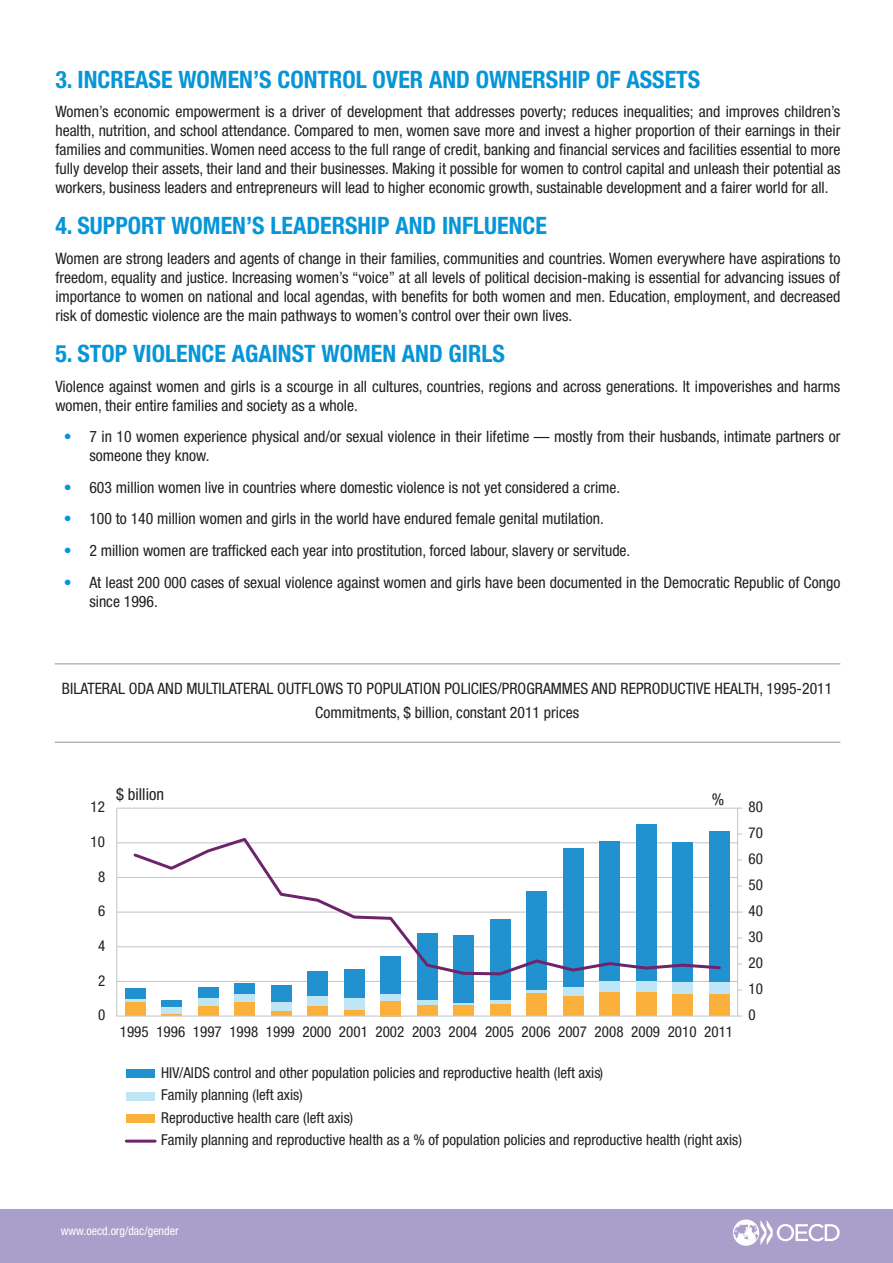
<style>
.page{position:relative;width:893px;height:1263px;background:#fff}
.page>*{position:absolute;margin:0;border:0;box-sizing:border-box;transform-origin:0 0}
.t1{font:700 condensed 24px "Helvetica Neue LT Std";color:#0696d7}
.t2{font:condensed 16.5px "Helvetica Neue LT Std";color:#231f20}
.body_copy{font:condensed 15.75px/18.9px "Helvetica Neue LT Std";color:#231f20}
.t3{font:condensed 15px/22.5px "Helvetica Neue LT Std";color:#231f20}
.t4{font:condensed 12px "Helvetica Neue LT Std";color:#fff}
.s1{color:#0696d7}
</style>
<div class="page">
<div style="left:0;top:1209px;width:893px;height:54px;background:#a99fca"></div>
<hr style="left:117px;top:981px;width:621px;height:1px;background:#c7c8ca">
<hr style="left:117px;top:946px;width:621px;height:1px;background:#c7c8ca">
<hr style="left:117px;top:911px;width:621px;height:2px;background:#c7c8ca">
<hr style="left:117px;top:877px;width:621px;height:1px;background:#c7c8ca">
<hr style="left:117px;top:842px;width:621px;height:1px;background:#c7c8ca">
<hr style="left:117px;top:808px;width:621px;height:1px;background:#c7c8ca">
<div style="left:125px;top:1001px;width:21px;height:15px;background:#fbb03b"></div>
<hr style="left:161px;top:1014px;width:21px;height:2px;background:#fbb03b">
<div style="left:198px;top:1005px;width:20px;height:11px;background:#fbb03b"></div>
<div style="left:234px;top:1002px;width:21px;height:14px;background:#fbb03b"></div>
<div style="left:271px;top:1011px;width:21px;height:5px;background:#fbb03b"></div>
<div style="left:307px;top:1006px;width:21px;height:10px;background:#fbb03b"></div>
<div style="left:344px;top:1010px;width:21px;height:6px;background:#fbb03b"></div>
<div style="left:380px;top:1001px;width:21px;height:15px;background:#fbb03b"></div>
<div style="left:417px;top:1005px;width:21px;height:11px;background:#fbb03b"></div>
<div style="left:453px;top:1005px;width:21px;height:11px;background:#fbb03b"></div>
<div style="left:490px;top:1004px;width:21px;height:12px;background:#fbb03b"></div>
<div style="left:526px;top:993px;width:21px;height:23px;background:#fbb03b"></div>
<div style="left:563px;top:996px;width:21px;height:20px;background:#fbb03b"></div>
<div style="left:599px;top:991px;width:21px;height:25px;background:#fbb03b"></div>
<div style="left:636px;top:991px;width:21px;height:25px;background:#fbb03b"></div>
<div style="left:672px;top:993px;width:21px;height:23px;background:#fbb03b"></div>
<div style="left:709px;top:994px;width:21px;height:22px;background:#fbb03b"></div>
<hr style="left:125px;top:998px;width:21px;height:3px;background:#bfe6f4">
<div style="left:161px;top:1007px;width:21px;height:7px;background:#bfe6f4"></div>
<div style="left:198px;top:998px;width:20px;height:7px;background:#bfe6f4"></div>
<div style="left:234px;top:994px;width:21px;height:8px;background:#bfe6f4"></div>
<div style="left:271px;top:1002px;width:21px;height:9px;background:#bfe6f4"></div>
<div style="left:307px;top:996px;width:21px;height:10px;background:#bfe6f4"></div>
<div style="left:344px;top:998px;width:21px;height:12px;background:#bfe6f4"></div>
<div style="left:380px;top:994px;width:21px;height:7px;background:#bfe6f4"></div>
<div style="left:417px;top:1000px;width:21px;height:5px;background:#bfe6f4"></div>
<hr style="left:453px;top:1003px;width:21px;height:2px;background:#bfe6f4">
<hr style="left:490px;top:1000px;width:21px;height:4px;background:#bfe6f4">
<svg style="left:526px;top:989px;width:21px;height:4px"></svg>
<div style="left:563px;top:986px;width:21px;height:10px;background:#bfe6f4"></div>
<div style="left:599px;top:981px;width:21px;height:10px;background:#bfe6f4"></div>
<div style="left:636px;top:980px;width:21px;height:11px;background:#bfe6f4"></div>
<div style="left:672px;top:982px;width:21px;height:11px;background:#bfe6f4"></div>
<div style="left:709px;top:982px;width:21px;height:12px;background:#bfe6f4"></div>
<div style="left:125px;top:988px;width:21px;height:10px;background:#2191d0"></div>
<div style="left:161px;top:1000px;width:21px;height:7px;background:#2191d0"></div>
<div style="left:198px;top:988px;width:20px;height:10px;background:#2191d0"></div>
<div style="left:234px;top:983px;width:21px;height:11px;background:#2191d0"></div>
<div style="left:271px;top:985px;width:21px;height:17px;background:#2191d0"></div>
<div style="left:307px;top:972px;width:21px;height:24px;background:#2191d0"></div>
<div style="left:344px;top:969px;width:21px;height:29px;background:#2191d0"></div>
<div style="left:380px;top:956px;width:21px;height:38px;background:#2191d0"></div>
<div style="left:417px;top:933px;width:21px;height:67px;background:#2191d0"></div>
<div style="left:453px;top:935px;width:21px;height:68px;background:#2191d0"></div>
<div style="left:490px;top:919px;width:21px;height:81px;background:#2191d0"></div>
<div style="left:526px;top:891px;width:21px;height:98px;background:#2191d0"></div>
<div style="left:563px;top:848px;width:21px;height:138px;background:#2191d0"></div>
<div style="left:599px;top:842px;width:21px;height:139px;background:#2191d0"></div>
<div style="left:636px;top:824px;width:21px;height:156px;background:#2191d0"></div>
<div style="left:672px;top:843px;width:21px;height:139px;background:#2191d0"></div>
<div style="left:709px;top:831px;width:21px;height:151px;background:#2191d0"></div>
<hr style="left:737px;top:808px;width:1px;height:208px;background:#c7c8ca">
<hr style="left:116px;top:808px;width:1px;height:208px;background:#c7c8ca">
<hr style="left:117px;top:1015px;width:621px;height:1px;background:#c7c8ca">
<svg style="left:131px;top:837px;width:590px;height:139px"></svg>
<div style="left:126px;top:1069px;width:29px;height:8px;background:#2191d0"></div>
<div style="left:126px;top:1092px;width:29px;height:8px;background:#bfe6f4"></div>
<div style="left:126px;top:1114px;width:29px;height:9px;background:#fbb03b"></div>
<hr style="left:126px;top:1139px;width:29px;height:3px;background:#6d246b">
<hr style="left:55px;top:742px;width:785px;height:1px;background:#939598">
<hr style="left:55px;top:663px;width:785px;height:1px;background:#939598">
<svg style="left:733px;top:1219px;width:107px;height:27px"></svg>
<p class="t1" style="left:55px;top:65px;width:646px">3. INCREASE WOMEN’S CONTROL OVER AND OWNERSHIP OF ASSETS</p>
<p class="body_copy" style="left:55px;top:102px;width:786px;text-align:justify">Women’s economic empowerment is a driver of development that addresses poverty; reduces inequalities; and improves children’s health, nutrition, and school attendance. Compared to men, women save more and invest a higher proportion of their earnings in their families and communities. Women need access to the full range of credit, banking and financial services and facilities essential to more fully develop their assets, their land and their businesses. Making it possible for women to control capital and unleash their potential as workers, business leaders and entrepreneurs will lead to higher economic growth, sustainable development and a fairer world for all.</p>
<p class="t1" style="left:55px;top:211px;width:493px">4. SUPPORT WOMEN’S LEADERSHIP AND INFLUENCE</p>
<p class="body_copy" style="left:55px;top:249px;width:786px;text-align:justify">Women are strong leaders and agents of change in their families, communities and countries. Women everywhere have aspirations to freedom, equality and justice. Increasing women’s “voice” at all levels of political decision-making is essential for advancing issues of importance to women on national and local agendas, with benefits for both women and men. Education, employment, and decreased risk of domestic violence are the main pathways to women’s control over their own lives.</p>
<p class="t1" style="left:55px;top:339px;width:451px">5. STOP VIOLENCE AGAINST WOMEN AND GIRLS</p>
<p class="body_copy" style="left:55px;top:377px;width:786px">Violence against women and girls is a scourge in all cultures, countries, regions and across generations. It impoverishes and harms women, their entire families and society as a whole.</p>
<p class="body_copy" style="left:89px;top:427px;width:752px;text-indent:-26px"><span class="s1">•</span> 7 in 10 women experience physical and/or sexual violence in their lifetime — mostly from their husbands, intimate partners or someone they know.</p>
<p class="body_copy" style="left:64px;top:478px;width:558px"><span class="s1">•</span> 603 million women live in countries where domestic violence is not yet considered a crime.</p>
<p class="body_copy" style="left:64px;top:509px;width:541px"><span class="s1">•</span> 100 to 140 million women and girls in the world have endured female genital mutilation.</p>
<p class="body_copy" style="left:64px;top:541px;width:568px"><span class="s1">•</span> 2 million women are trafficked each year into prostitution, forced labour, slavery or servitude.</p>
<p class="body_copy" style="left:89px;top:573px;width:752px;text-indent:-26px"><span class="s1">•</span> At least 200 000 cases of sexual violence against women and girls have been documented in the Democratic Republic of Congo since 1996.</p>
<p class="body_copy" style="left:62px;top:679px;width:772px">BILATERAL ODA AND MULTILATERAL OUTFLOWS TO POPULATION POLICIES/PROGRAMMES AND REPRODUCTIVE HEALTH, 1995-2011</p>
<p class="body_copy" style="left:315px;top:702px;width:266px">Commitments, $ billion, constant 2011 prices</p>
<p class="t3" style="left:91px;top:796px;width:16px">12</p>
<p class="t3" style="left:91px;top:830px;width:16px">10</p>
<p class="t3" style="left:98px;top:865px;width:9px">8</p>
<p class="t3" style="left:98px;top:900px;width:9px">6</p>
<p class="t3" style="left:98px;top:934px;width:9px">4</p>
<p class="t3" style="left:98px;top:969px;width:9px">2</p>
<p class="t3" style="left:98px;top:1004px;width:9px">0</p>
<p class="t2" style="left:116px;top:785px;width:49px">$ billion</p>
<p class="t2" style="left:712px;top:789px;width:14px">%</p>
<p class="t3" style="left:748px;top:796px;width:16px">80</p>
<p class="t3" style="left:748px;top:822px;width:16px">70</p>
<p class="t3" style="left:748px;top:848px;width:16px">60</p>
<p class="t3" style="left:748px;top:874px;width:16px">50</p>
<p class="t3" style="left:748px;top:900px;width:16px">40</p>
<p class="t3" style="left:748px;top:926px;width:16px">30</p>
<p class="t3" style="left:748px;top:952px;width:16px">20</p>
<p class="t3" style="left:748px;top:978px;width:16px">10</p>
<p class="t3" style="left:748px;top:1004px;width:9px">0</p>
<p class="t3" style="left:120px;top:1020px;width:615px">1995 1996 1997 1998 1999 2000 2001 2002 2003 2004 2005 2006 2007 2008 2009 2010 2011</p>
<p class="t3" style="left:161px;top:1061px;width:582px">HIV/AIDS control and other population policies and reproductive health (left axis)<br>Family planning (left axis)<br>Reproductive health care (left axis)<br>Family planning and reproductive health as a % of population policies and reproductive health (right axis)</p>
<p class="t4" style="left:61px;top:1223px;width:119px">www.oecd.org/dac/gender</p>
</div>
